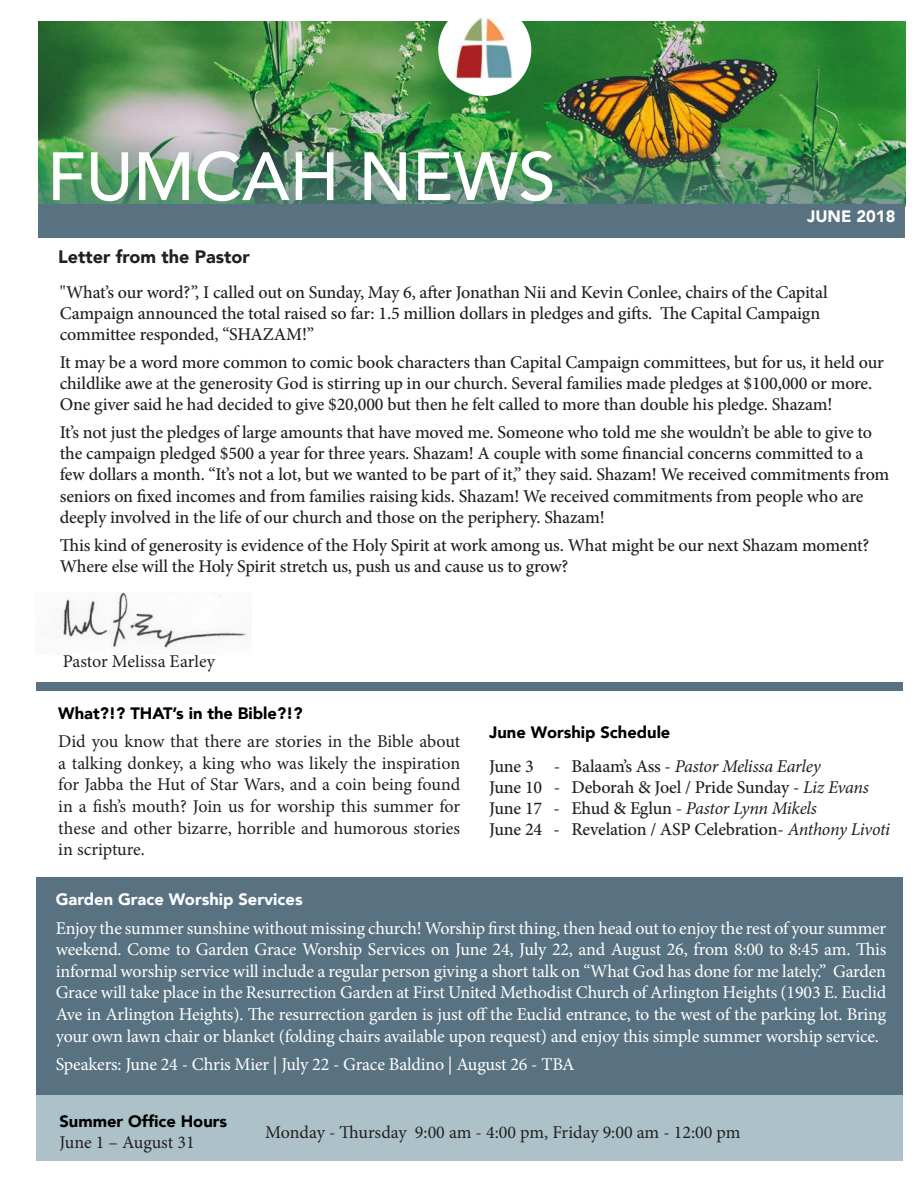
<style>
.page{position:relative;width:918px;height:1188px;background:#fff}
.page>*{position:absolute;margin:0;border:0;box-sizing:border-box;transform-origin:0 0}
.t1{font:500 67.5px "Avenir";color:#fff}
.t2{font:500 18px/21.1px "Minion Pro";letter-spacing:-.01em;color:#231f20}
.t3{font:18px/21.6px "Minion Pro";letter-spacing:-.01em;color:#fff;text-align:justify}
.t4{font:18px/21.6px "Minion Pro";letter-spacing:-.005em;color:#231f20;text-align:justify}
.t5{font:italic 18px "Minion Pro";letter-spacing:-.02em;color:#231f20}
.t6{font:900 18px "Avenir";color:#231f20}
.t7{font:900 16.5px "Avenir";color:#000}
.t8{font:900 16.5px "Avenir";color:#fff}
.s1{font-weight:500;font-style:normal}
.s2{font-weight:400;font-style:italic}
</style>
<div class="page">
<img style="left:38px;top:21px;width:867px;height:22px">
<img style="left:38px;top:43px;width:867px;height:161px">
<div style="left:38px;top:204px;width:867px;height:33px;background:#587282"></div>
<div style="left:438px;top:3px;width:93px;height:93px;background:#fff;border-radius:50%"></div>
<div style="left:36px;top:1089px;width:867px;height:72px;background:#adc2c8"></div>
<div style="left:36px;top:683px;width:867px;height:412px;background:#587282"></div>
<div style="left:27px;top:691px;width:891px;height:185px;background:#fff"></div>
<img style="left:455px;top:17px;width:58px;height:62px">
<img style="left:60px;top:592px;width:187px;height:56px">
<p class="t1" style="left:47px;top:118px;width:510px">FUMCAH NEWS</p>
<p class="t6" style="left:58px;top:242px;width:193px">Letter from the Pastor</p>
<p class="t8" style="left:807px;top:203px;width:90px">JUNE 2018</p>
<p class="t2" style="left:60px;top:281px;width:770px">"What’s our word?”, I called out on Sunday, May 6, after Jonathan Nii and Kevin Conlee, chairs of the Capital<br>Campaign announced the total raised so far: 1.5 million dollars in pledges and gifts. The Capital Campaign committee responded, “SHAZAM!”</p>
<p class="t2" style="left:60px;top:352px;width:826px">It may be a word more common to comic book characters than Capital Campaign committees, but for us, it held our childlike awe at the generosity God is stirring up in our church. Several families made pledges at $100,000 or more.<br>One giver said he had decided to give $20,000 but then he felt called to more than double his pledge. Shazam!</p>
<p class="t2" style="left:60px;top:422px;width:831px">It’s not just the pledges of large amounts that have moved me. Someone who told me she wouldn’t be able to give to the campaign pledged $500 a year for three years. Shazam! A couple with some financial concerns committed to a few dollars a month. “It’s not a lot, but we wanted to be part of it,” they said. Shazam! We received commitments from seniors on fixed incomes and from families raising kids. Shazam! We received commitments from people who are deeply involved in the life of our church and those on the periphery. Shazam!</p>
<p class="t2" style="left:60px;top:534px;width:811px">This kind of generosity is evidence of the Holy Spirit at work among us. What might be our next Shazam moment?<br>Where else will the Holy Spirit stretch us, push us and cause us to grow?</p>
<p class="t4" style="left:63px;top:651px;width:154px">Pastor Melissa Earley</p>
<p class="t7" style="left:58px;top:699px;width:246px">What?!? THAT’s in the Bible?!?</p>
<p class="t4" style="left:58px;top:731px;width:404px">Did you know that there are stories in the Bible about a talking donkey, a king who was likely the inspiration for Jabba the Hut of Star Wars, and a coin being found in a fish’s mouth? Join us for worship this summer for these and other bizarre, horrible and humorous stories in scripture.</p>
<p class="t8" style="left:56px;top:885px;width:248px">Garden Grace Worship Services</p>
<p class="t3" style="left:56px;top:917px;width:832px">Enjoy the summer sunshine without missing church! Worship first thing, then head out to enjoy the rest of your summer weekend. Come to Garden Grace Worship Services on June 24, July 22, and August 26, from 8:00 to 8:45 am. This informal worship service will include a regular person giving a short talk on “What God has done for me lately.” Garden Grace will take place in the Resurrection Garden at First United Methodist Church of Arlington Heights (1903 E. Euclid Ave in Arlington Heights). The resurrection garden is just off the Euclid entrance, to the west of the parking lot. Bring your own lawn chair or blanket (folding chairs available upon request) and enjoy this simple summer worship service.</p>
<p class="t3" style="left:56px;top:1053px;width:521px">Speakers: June 24 - Chris Mier | July 22 - Grace Baldino | August 26 - TBA</p>
<p class="t7" style="left:60px;top:1107px;width:169px">Summer Office Hours</p>
<p class="t4" style="left:60px;top:1132px;width:137px">June 1 – August 31</p>
<p class="t7" style="left:489px;top:718px;width:183px">June Worship Schedule</p>
<p class="t5" style="left:489px;top:754px;width:333px"><span class="s1">June 3 - Balaam’s Ass -</span> Pastor Melissa Earley</p>
<p class="t2" style="left:489px;top:777px;width:381px">June 10 - Deborah &amp; Joel / Pride Sunday - <span class="s2">Liz Evans</span></p>
<p class="t2" style="left:489px;top:798px;width:329px">June 17 - Ehud &amp; Eglun - <span class="s2">Pastor Lynn Mikels</span></p>
<p class="t2" style="left:489px;top:819px;width:402px">June 24 - Revelation / ASP Celebration- <span class="s2">Anthony Livoti</span></p>
<p class="t4" style="left:265px;top:1121px;width:477px">Monday - Thursday 9:00 am - 4:00 pm, Friday 9:00 am - 12:00 pm</p>
</div>
